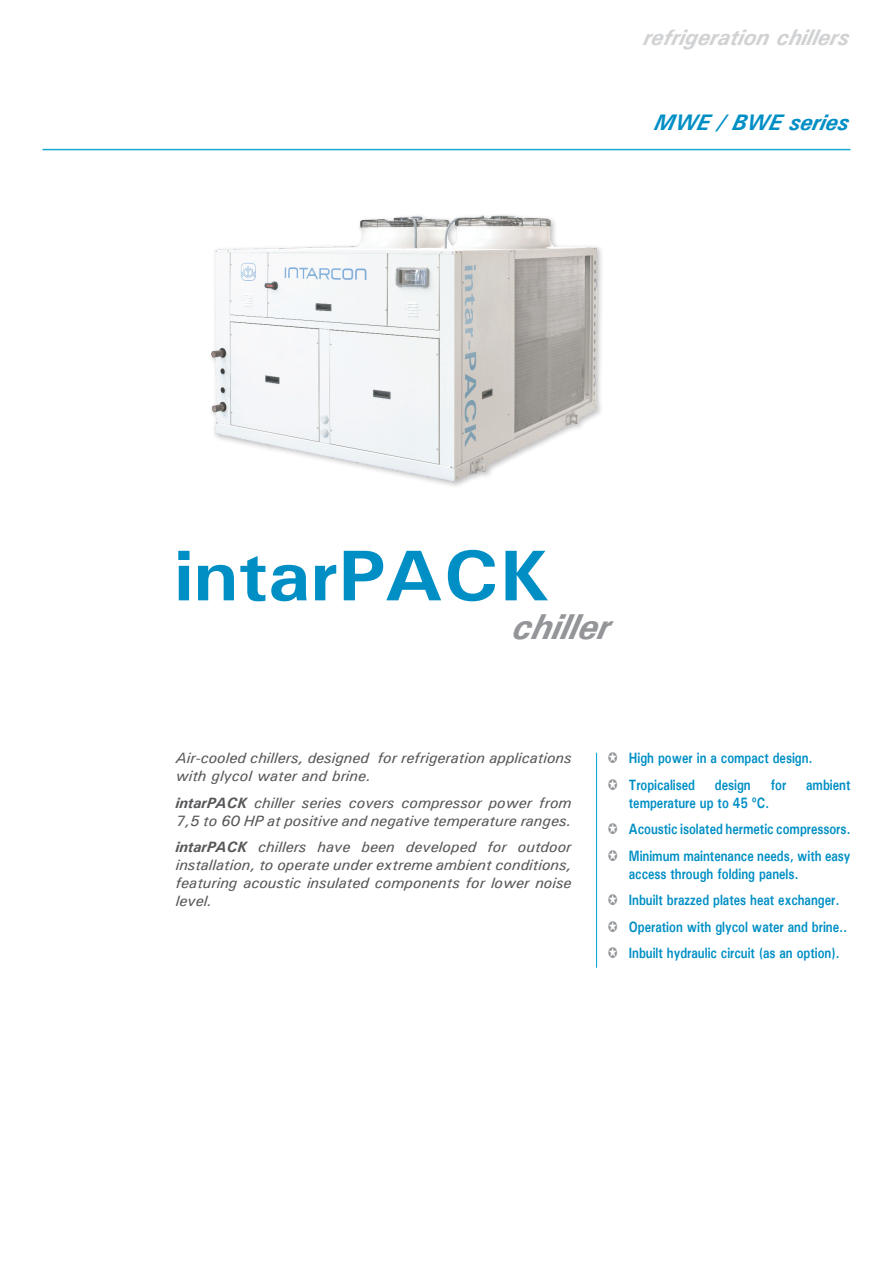
<style>
.page{position:relative;width:893px;height:1263px;background:#fff}
.page>*{position:absolute;margin:0;border:0;box-sizing:border-box;transform-origin:0 0}
.t1{font:700 72px "Univers";color:#008fc5;scale:1.1 1}
.t2{font:italic 700 36px "Univers";color:#939598}
.t3{font:italic 700 22.5px "Univers";color:#d1d2d4}
.t4{font:italic 700 22.5px "Univers";color:#008fc5}
.t5{font:italic 500 15px/18px "Univers";color:#57585a}
.t6{font:700 15px/26.5px "Univers";color:#008fc5;scale:.8 1}
.s1{font-weight:700}
</style>
<div class="page">
<hr style="left:43px;top:149px;width:807px;height:1px;background:#18a9d5">
<div style="left:209px;top:213px;width:396px;height:277px;background:#231f20;opacity:.3"></div>
<img style="left:212px;top:215px;width:385px;height:267px">
<hr style="left:596px;top:753px;width:1px;height:215px;background:#18a9d5">
<h3 class="t3" style="left:643px;top:23px;width:211px">refrigeration chillers</h3>
<h3 class="t4" style="left:654px;top:108px;width:200px">MWE / BWE series</h3>
<h1 class="t1" style="left:174px;top:530px;width:344px">intarPACK</h1>
<h2 class="t2" style="left:512px;top:604px;width:99px">chiller</h2>
<p class="t5" style="left:176px;top:748px;width:397px">Air-cooled chillers, designed for refrigeration applications with glycol water and brine.</p>
<p class="t5" style="left:176px;top:793px;width:397px"><span class="s1">intarPACK</span> chiller series covers compressor power from<br>7,5 to 60 HP at positive and negative temperature ranges.</p>
<p class="t5" style="left:176px;top:837px;width:397px;text-align:justify"><span class="s1">intarPACK</span> chillers have been developed for outdoor installation, to operate under extreme ambient conditions, featuring acoustic insulated components for lower noise level.</p>
<p class="t6" style="left:629px;top:744px;width:231px">High power in a compact design.<br>Tropicalised</p>
<p class="t6" style="left:715px;top:771px;width:46px">design</p>
<p class="t6" style="left:771px;top:771px;width:21px">for</p>
<p class="t6" style="left:806px;top:771px;width:57px">ambient</p>
<p class="t6" style="left:629px;top:789px;width:279px">temperature up to 45 ºC.<br>Acoustic isolated hermetic compressors.<br>Minimum maintenance needs, with easy</p>
<p class="t6" style="left:629px;top:860px;width:274px">access through folding panels.<br>Inbuilt brazzed plates heat exchanger.<br>Operation with glycol water and brine..<br>Inbuilt hydraulic circuit (as an option).</p>
</div>
